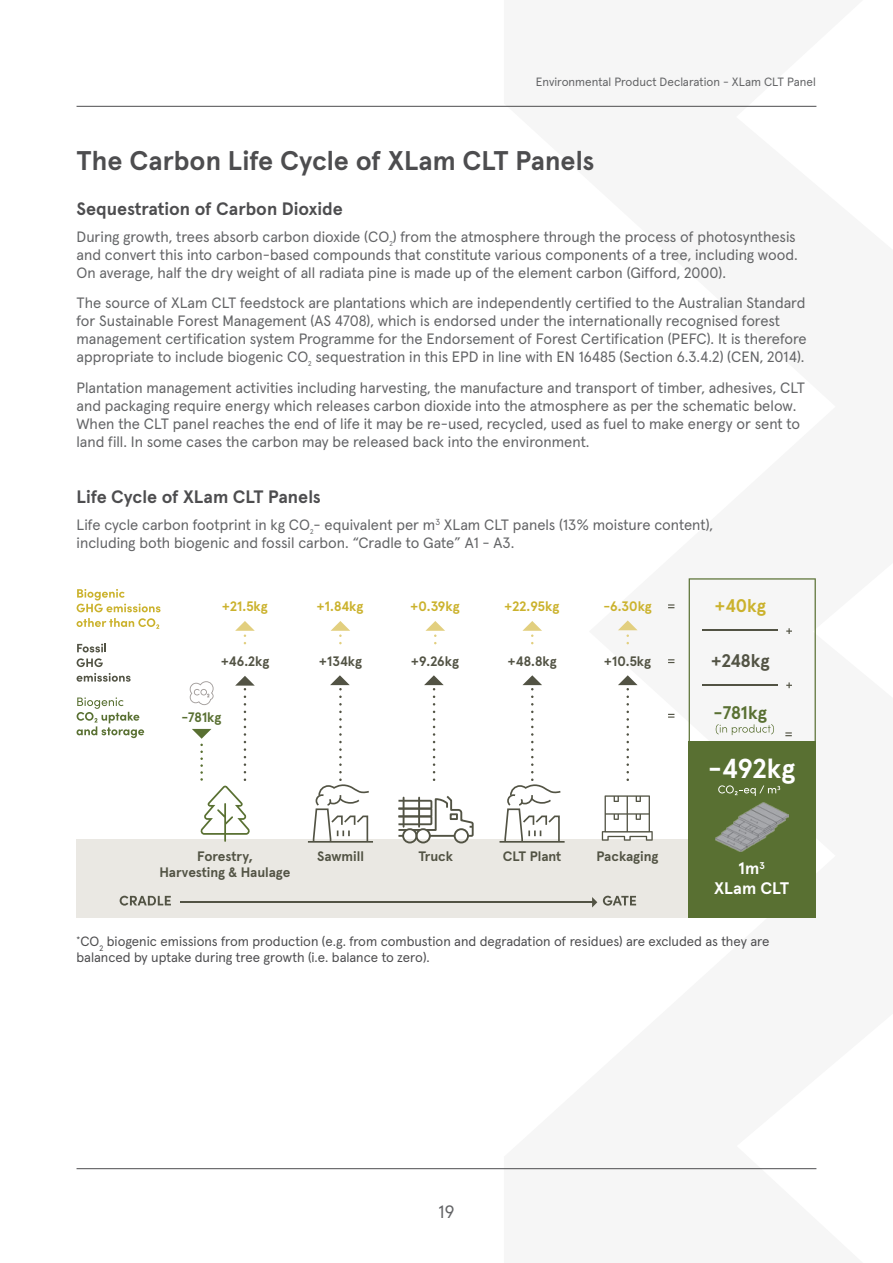
<style>
.page{position:relative;width:893px;height:1263px;background:#fff}
.page>*{position:absolute;margin:0;border:0;box-sizing:border-box;transform-origin:0 0}
.t1{font:700 27.45px "Apercu";color:#fff}
.t2{font:700 27px "Apercu";color:#4d4d4f}
.t3{font:700 18.3px "Apercu";color:#525344}
.t4{font:700 18.3px "Apercu";color:#597032}
.t5{font:700 18.3px "Apercu";color:#cbb22d}
.t6{font:700 18px "Apercu";color:#4d4d4f}
.t7{font:18px "Apercu";color:#636466}
.t8{font:700 16.8px/20.1px "Apercu";color:#fff;text-align:center}
.t9{font:15px/18px "Apercu";color:#636466}
.t10{font:700 13.65px/16.5px "Apercu";color:#525344;text-align:center}
.t11{font:700 13.65px "Apercu";color:#cbb22d}
.t12{font:700 13.65px "Apercu";color:#597032}
.t13{font:13.5px/16.2px "Apercu";color:#4d4d4f}
.t14{font:12px "Apercu";color:#636466}
</style>
<div class="page">
<hr style="left:77px;top:106px;width:739px;height:1px;background:#4d4d4f">
<hr style="left:77px;top:1168px;width:739px;height:1px;background:#4d4d4f">
<div style="left:77px;top:839px;width:725px;height:79px;background:#eae8e3"></div>
<div style="left:689px;top:741px;width:127px;height:177px;background:#597032"></div>
<svg style="left:120px;top:896px;width:51px;height:10px"></svg>
<svg style="left:603px;top:896px;width:33px;height:10px"></svg>
<svg style="left:77px;top:697px;width:67px;height:41px"></svg>
<svg style="left:77px;top:643px;width:29px;height:9px"></svg>
<svg style="left:77px;top:658px;width:26px;height:9px"></svg>
<svg style="left:77px;top:673px;width:54px;height:9px"></svg>
<svg style="left:77px;top:589px;width:84px;height:23px"></svg>
<svg style="left:77px;top:618px;width:82px;height:11px"></svg>
<hr style="left:180px;top:901px;width:414px;height:2px;background:#525344">
<svg style="left:592px;top:897px;width:5px;height:10px"></svg>
<svg style="left:668px;top:659px;width:6px;height:4px"></svg>
<svg style="left:668px;top:604px;width:6px;height:4px"></svg>
<svg style="left:668px;top:714px;width:6px;height:4px"></svg>
<svg style="left:330px;top:675px;width:20px;height:30px"></svg>
<svg style="left:424px;top:675px;width:20px;height:30px"></svg>
<svg style="left:433px;top:711px;width:2px;height:70px"></svg>
<svg style="left:522px;top:675px;width:20px;height:30px"></svg>
<svg style="left:618px;top:675px;width:20px;height:30px"></svg>
<svg style="left:626px;top:711px;width:3px;height:70px"></svg>
<svg style="left:235px;top:676px;width:20px;height:29px"></svg>
<svg style="left:235px;top:621px;width:20px;height:23px"></svg>
<svg style="left:618px;top:620px;width:20px;height:24px"></svg>
<svg style="left:190px;top:681px;width:24px;height:24px"></svg>
<hr style="left:308px;top:841px;width:65px;height:2px;background:#525344">
<svg style="left:312px;top:711px;width:59px;height:132px"></svg>
<div style="left:416px;top:828px;width:15px;height:15px;border:2px solid #525344;border-radius:50%"></div>
<div style="left:402px;top:828px;width:15px;height:15px;border:2px solid #525344;border-radius:50%"></div>
<svg style="left:398px;top:795px;width:76px;height:43px"></svg>
<div style="left:454px;top:828px;width:15px;height:15px;border:2px solid #525344;border-radius:50%"></div>
<svg style="left:602px;top:795px;width:51px;height:46px"></svg>
<svg style="left:331px;top:621px;width:19px;height:23px"></svg>
<svg style="left:425px;top:621px;width:20px;height:23px"></svg>
<svg style="left:522px;top:621px;width:20px;height:23px"></svg>
<hr style="left:499px;top:841px;width:66px;height:2px;background:#525344">
<svg style="left:503px;top:711px;width:59px;height:132px"></svg>
<svg style="left:689px;top:578px;width:127px;height:260px"></svg>
<img style="left:716px;top:802px;width:73px;height:50px">
<svg style="left:192px;top:711px;width:58px;height:131px"></svg>
<p class="t14" style="left:536px;top:72px;width:281px">Environmental Product Declaration - XLam CLT Panel</p>
<h2 class="t2" style="left:77px;top:140px;width:519px">The Carbon Life Cycle of XLam CLT Panels</h2>
<p class="t6" style="left:77px;top:195px;width:268px">Sequestration of Carbon Dioxide</p>
<p class="t9" style="left:77px;top:226px;width:723px">During growth, trees absorb carbon dioxide (CO<sub>2</sub>) from the atmosphere through the process of photosynthesis and convert this into carbon-based compounds that constitute various components of a tree, including wood.<br>On average, half the dry weight of all radiata pine is made up of the element carbon (Gifford, 2000).</p>
<p class="t9" style="left:77px;top:293px;width:732px">The source of XLam CLT feedstock are plantations which are independently certified to the Australian Standard for Sustainable Forest Management (AS 4708), which is endorsed under the internationally recognised forest management certification system Programme for the Endorsement of Forest Certification (PEFC). It is therefore appropriate to include biogenic CO<sub>2</sub> sequestration in this EPD in line with EN 16485 (Section 6.3.4.2) (CEN, 2014).</p>
<p class="t9" style="left:77px;top:377px;width:730px">Plantation management activities including harvesting, the manufacture and transport of timber, adhesives, CLT and packaging require energy which releases carbon dioxide into the atmosphere as per the schematic below.<br>When the CLT panel reaches the end of life it may be re-used, recycled, used as fuel to make energy or sent to land fill. In some cases the carbon may be released back into the environment.</p>
<p class="t6" style="left:77px;top:483px;width:246px">Life Cycle of XLam CLT Panels</p>
<p class="t9" style="left:77px;top:514px;width:638px">Life cycle carbon footprint in kg CO<sub>2</sub>- equivalent per m<sup>3</sup> XLam CLT panels (13% moisture content), including both biogenic and fossil carbon. “Cradle to Gate” A1 - A3.</p>
<p class="t11" style="left:222px;top:595px;width:47px">+21.5kg</p>
<p class="t11" style="left:317px;top:595px;width:48px">+1.84kg</p>
<p class="t11" style="left:410px;top:595px;width:51px">+0.39kg</p>
<p class="t11" style="left:504px;top:595px;width:57px">+22.95kg</p>
<p class="t11" style="left:603px;top:595px;width:50px">-6.30kg</p>
<p class="t10" style="left:221px;top:652px;width:50px">+46.2kg</p>
<p class="t10" style="left:319px;top:652px;width:45px">+134kg</p>
<p class="t10" style="left:411px;top:652px;width:50px">+9.26kg</p>
<p class="t10" style="left:508px;top:652px;width:51px">+48.8kg</p>
<p class="t10" style="left:604px;top:652px;width:49px">+10.5kg</p>
<p class="t12" style="left:181px;top:706px;width:42px">-781kg</p>
<p class="t10" style="left:159px;top:846px;width:133px">Forestry,<br>Harvesting &amp; Haulage</p>
<p class="t10" style="left:317px;top:846px;width:48px">Sawmill</p>
<p class="t10" style="left:418px;top:846px;width:36px">Truck</p>
<p class="t10" style="left:503px;top:846px;width:60px">CLT Plant</p>
<p class="t10" style="left:596px;top:846px;width:64px">Packaging</p>
<p class="t5" style="left:714px;top:592px;width:53px">+40kg</p>
<p class="t3" style="left:711px;top:647px;width:61px">+248kg</p>
<p class="t4" style="left:713px;top:699px;width:55px">-781kg</p>
<h1 class="t1" style="left:708px;top:747px;width:89px">-492kg</h1>
<p class="t8" style="left:714px;top:857px;width:77px">1m<sup>3<br></sup>XLam CLT</p>
<p class="t13" style="left:77px;top:932px;width:694px"><sup>*</sup>CO<sub>2</sub> biogenic emissions from production (e.g. from combustion and degradation of residues) are excluded as they are balanced by uptake during tree growth (i.e. balance to zero).</p>
<p class="t7" style="left:439px;top:1197px;width:17px">19</p>
</div>
